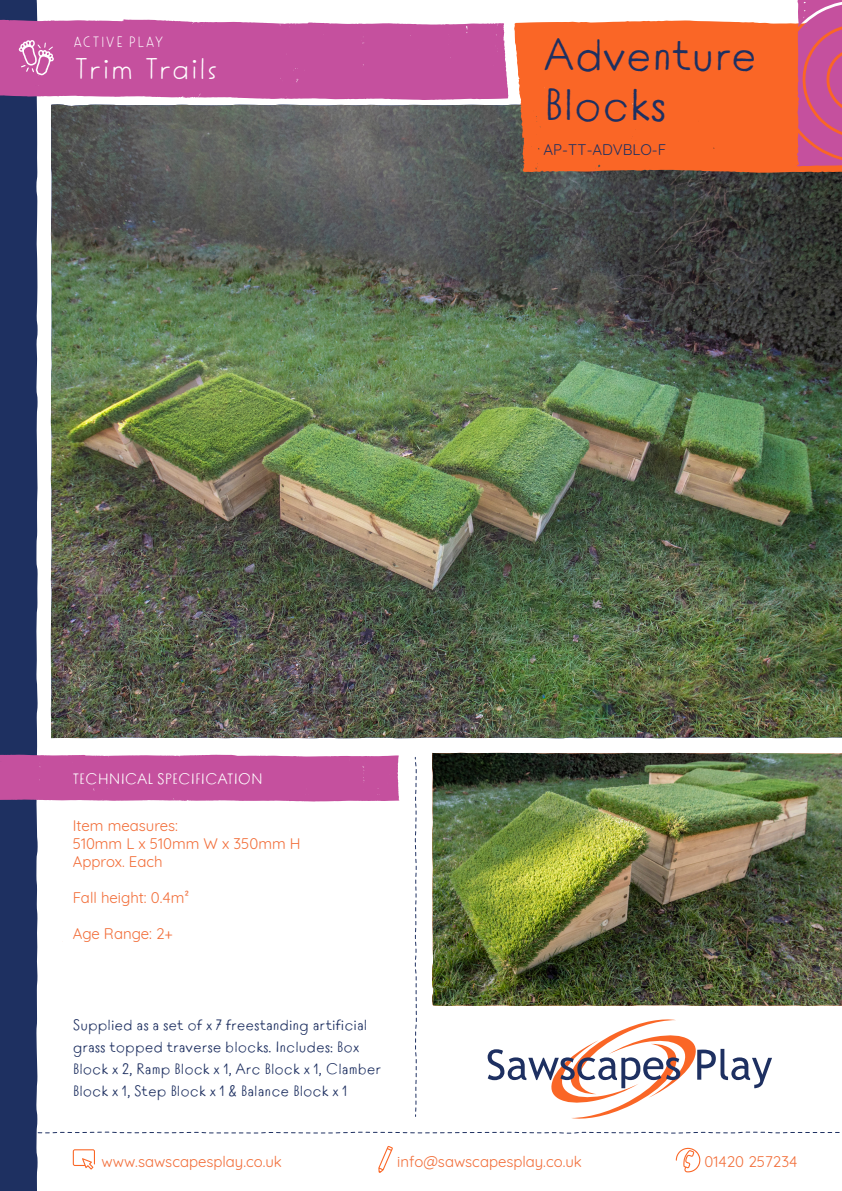
<style>
.page{position:relative;width:842px;height:1191px;background:#fff}
.page>*{position:absolute;margin:0;border:0;box-sizing:border-box;transform-origin:0 0}
.t1{font:45px "Tomarik Introvert";color:#1e3061}
.t2{font:30px "Tomarik Extrovert";color:#fff}
.t3{font:15px/22px "Tomarik Introvert";color:#1e3061}
.t4{font:15px "Quicksand";color:#f26d38}
.t5{font:15px "Tomarik Introvert";color:#fff}
.t6{font:15px "Quicksand";color:#1e3061}
.t7{font:15px "Tomarik Extrovert";color:#fff}
</style>
<div class="page">
<div style="left:0;top:0;width:38px;height:1191px;background:#1e3061"></div>
<svg style="left:0;top:1131px;width:840px;height:3px"></svg>
<svg style="left:0;top:18px;width:508px;height:82px;background:#c85da5"></svg>
<svg style="left:19px;top:40px;width:35px;height:35px"></svg>
<svg style="left:414px;top:757px;width:3px;height:360px"></svg>
<svg style="left:0;top:753px;width:399px;height:48px;background:#c75aa3"></svg>
<svg style="left:73px;top:1149px;width:22px;height:20px"></svg>
<svg style="left:378px;top:1146px;width:15px;height:26px"></svg>
<svg style="left:676px;top:1147px;width:24px;height:25px"></svg>
<svg style="left:488px;top:1019px;width:284px;height:100px"></svg>
<img style="left:51px;top:105px;width:791px;height:633px">
<img style="left:432px;top:753px;width:410px;height:253px">
<div style="left:514px;top:20px;width:328px;height:155px;background:#fa6626"></div>
<svg style="left:797px;top:0;width:45px;height:166px;background:#cc5691"></svg>
<p class="t7" style="left:73px;top:30px;width:93px">ACTIVE PLAY</p>
<h2 class="t2" style="left:73px;top:44px;width:147px">Trim Trails</h2>
<p class="t1" style="left:544px;top:17px;width:215px">Adventure</p>
<p class="t1" style="left:544px;top:67px;width:124px">Blocks</p>
<p class="t6" style="left:544px;top:138px;width:124px">AP-TT-ADVBLO-F</p>
<p class="t5" style="left:73px;top:765px;width:192px">TECHNICAL SPECIFICATION</p>
<p class="t4" style="left:73px;top:813px;width:107px">Item measures:</p>
<p class="t4" style="left:73px;top:831px;width:229px">510mm L x 510mm W x 350mm H</p>
<p class="t4" style="left:73px;top:849px;width:91px">Approx. Each</p>
<p class="t4" style="left:73px;top:885px;width:118px">Fall height: 0.4m²</p>
<p class="t4" style="left:73px;top:921px;width:102px">Age Range: 2+</p>
<p class="t3" style="left:73px;top:1012px;width:296px">Supplied as a set of x 7 freestanding artificial grass topped traverse blocks. Includes: Box</p>
<p class="t3" style="left:73px;top:1056px;width:310px">Block x 2, Ramp Block x 1, Arc Block x 1, Clamber</p>
<p class="t3" style="left:73px;top:1078px;width:276px">Block x 1, Step Block x 1 &amp; Balance Block x 1</p>
<p class="t4" style="left:101px;top:1149px;width:182px">www.sawscapesplay.co.uk</p>
<p class="t4" style="left:397px;top:1149px;width:186px">info@sawscapesplay.co.uk</p>
<p class="t4" style="left:704px;top:1150px;width:94px">01420 257234</p>
</div>
